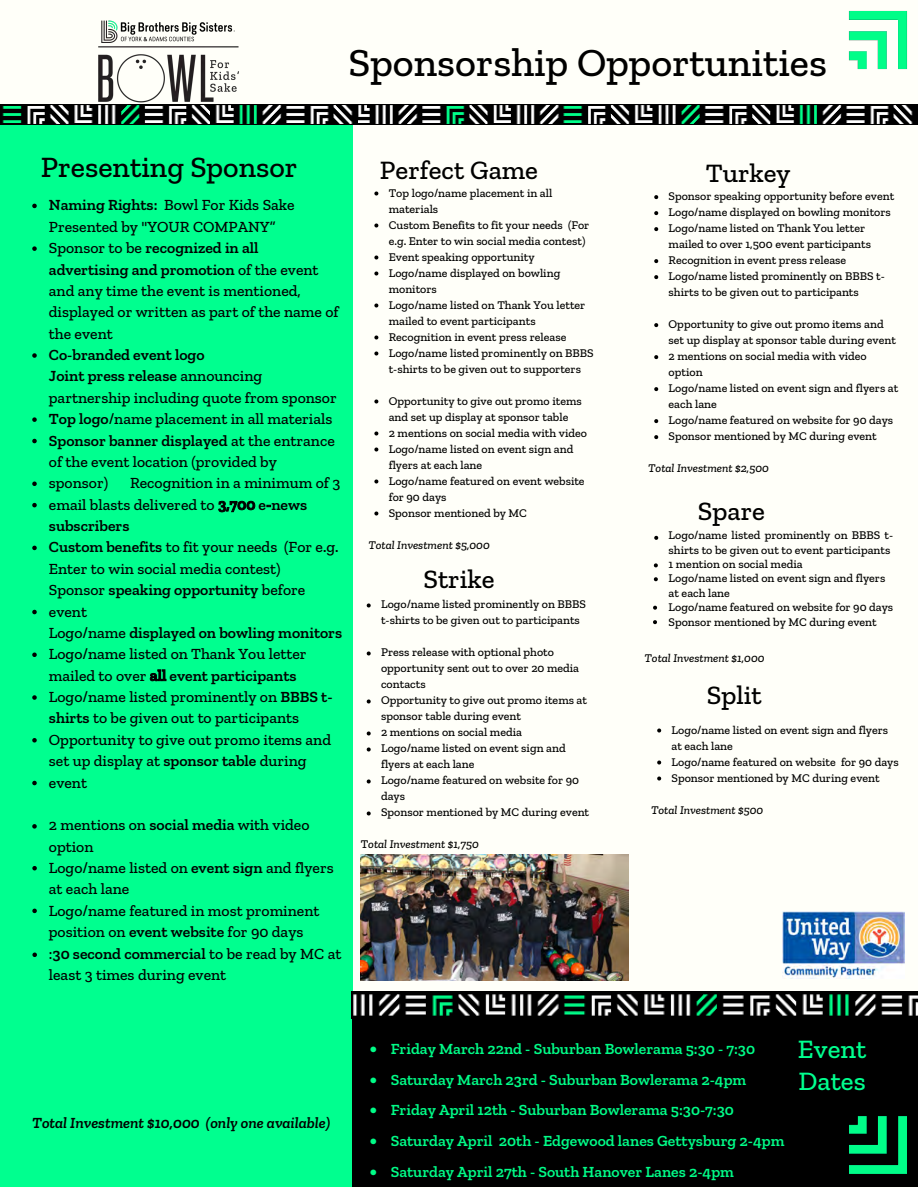
<style>
.page{position:relative;width:918px;height:1188px;background:#fffff9}
.page>*{position:absolute;margin:0;border:0;box-sizing:border-box;transform-origin:0 0}
.t1{font:500 40.5px "Zilla Slab";color:#000}
.t2{font:500 30px "Zilla Slab";color:#000}
.t3{font:500 27px "Zilla Slab";color:#000}
.t4{font:500 27px/32.4px "Zilla Slab";color:#00ff8f}
.t5{font:500 15.75px/21.3px "Zilla Slab";color:#000}
.t6{font:600 15.75px "Zilla Slab";color:#00fc87}
.t7{font:italic 600 15.75px "Zilla Slab";color:#000}
.t8{font:500 12px/16px "Zilla Slab";color:#000}
.t9{font:italic 500 12px "Zilla Slab";color:#000}
.s1{font-weight:600}
.s2{font-style:normal}
</style>
<div class="page">
<div style="left:0;top:116px;width:353px;height:1071px;background:#00ff8f"></div>
<div style="left:352px;top:1004px;width:566px;height:183px;background:#000"></div>
<img style="left:352px;top:991px;width:566px;height:25px">
<svg style="left:367px;top:603px;width:4px;height:4px"></svg>
<svg style="left:367px;top:651px;width:4px;height:4px"></svg>
<svg style="left:367px;top:699px;width:4px;height:4px"></svg>
<svg style="left:367px;top:731px;width:4px;height:4px"></svg>
<svg style="left:367px;top:747px;width:4px;height:4px"></svg>
<svg style="left:367px;top:779px;width:4px;height:4px"></svg>
<svg style="left:367px;top:811px;width:4px;height:4px"></svg>
<svg style="left:657px;top:729px;width:4px;height:4px"></svg>
<svg style="left:657px;top:761px;width:4px;height:4px"></svg>
<svg style="left:657px;top:777px;width:4px;height:4px"></svg>
<img style="left:357px;top:105px;width:561px;height:19px">
<img style="left:361px;top:855px;width:267px;height:126px">
<img style="left:86px;top:20px;width:164px;height:85px">
<img style="left:849px;top:1116px;width:58px;height:58px">
<svg style="left:32px;top:204px;width:5px;height:4px"></svg>
<svg style="left:32px;top:246px;width:5px;height:5px"></svg>
<svg style="left:32px;top:353px;width:5px;height:5px"></svg>
<svg style="left:32px;top:417px;width:5px;height:5px"></svg>
<svg style="left:32px;top:439px;width:5px;height:4px"></svg>
<svg style="left:32px;top:482px;width:5px;height:4px"></svg>
<svg style="left:32px;top:503px;width:5px;height:4px"></svg>
<svg style="left:32px;top:546px;width:5px;height:4px"></svg>
<svg style="left:32px;top:610px;width:5px;height:4px"></svg>
<svg style="left:32px;top:653px;width:5px;height:4px"></svg>
<svg style="left:32px;top:695px;width:5px;height:5px"></svg>
<svg style="left:32px;top:738px;width:5px;height:5px"></svg>
<svg style="left:32px;top:781px;width:5px;height:4px"></svg>
<svg style="left:32px;top:824px;width:5px;height:5px"></svg>
<svg style="left:32px;top:866px;width:5px;height:4px"></svg>
<svg style="left:32px;top:909px;width:5px;height:4px"></svg>
<svg style="left:32px;top:953px;width:5px;height:4px"></svg>
<svg style="left:374px;top:192px;width:4px;height:4px"></svg>
<svg style="left:374px;top:224px;width:4px;height:4px"></svg>
<svg style="left:374px;top:256px;width:4px;height:4px"></svg>
<svg style="left:374px;top:272px;width:4px;height:4px"></svg>
<svg style="left:374px;top:304px;width:4px;height:4px"></svg>
<svg style="left:374px;top:336px;width:4px;height:4px"></svg>
<svg style="left:374px;top:352px;width:4px;height:4px"></svg>
<svg style="left:374px;top:400px;width:4px;height:4px"></svg>
<svg style="left:374px;top:432px;width:4px;height:4px"></svg>
<svg style="left:374px;top:448px;width:4px;height:4px"></svg>
<svg style="left:374px;top:480px;width:4px;height:4px"></svg>
<svg style="left:374px;top:512px;width:4px;height:4px"></svg>
<svg style="left:654px;top:195px;width:4px;height:4px"></svg>
<svg style="left:654px;top:211px;width:4px;height:4px"></svg>
<svg style="left:654px;top:227px;width:4px;height:4px"></svg>
<svg style="left:654px;top:259px;width:4px;height:4px"></svg>
<svg style="left:654px;top:275px;width:4px;height:4px"></svg>
<svg style="left:654px;top:323px;width:4px;height:4px"></svg>
<svg style="left:654px;top:355px;width:4px;height:4px"></svg>
<svg style="left:654px;top:387px;width:4px;height:4px"></svg>
<svg style="left:654px;top:419px;width:4px;height:4px"></svg>
<svg style="left:654px;top:435px;width:4px;height:4px"></svg>
<svg style="left:654px;top:536px;width:4px;height:4px"></svg>
<svg style="left:653px;top:563px;width:5px;height:5px"></svg>
<svg style="left:654px;top:577px;width:4px;height:4px"></svg>
<svg style="left:653px;top:606px;width:4px;height:4px"></svg>
<svg style="left:653px;top:620px;width:4px;height:4px"></svg>
<img style="left:848px;top:11px;width:59px;height:59px">
<img style="left:0;top:105px;width:357px;height:19px">
<img style="left:783px;top:911px;width:121px;height:67px">
<p class="t1" style="left:349px;top:40px;width:480px">Sponsorship Opportunities</p>
<p class="t2" style="left:41px;top:151px;width:259px">Presenting Sponsor</p>
<p class="t3" style="left:380px;top:155px;width:160px">Perfect Game</p>
<p class="t3" style="left:706px;top:158px;width:86px">Turkey</p>
<p class="t8" style="left:389px;top:185px;width:206px">Top logo/name placement in all materials<br>Custom Benefits to fit your needs (For e.g. Enter to win social media contest)<br>Event speaking opportunity<br>Logo/name displayed on bowling monitors<br>Logo/name listed on Thank You letter mailed to event participants<br>Recognition in event press release<br>Logo/name listed prominently on BBBS t-shirts to be given out to supporters</p>
<p class="t8" style="left:389px;top:393px;width:200px">Opportunity to give out promo items and set up display at sponsor table<br>2 mentions on social media with video<br>Logo/name listed on event sign and flyers at each lane<br>Logo/name featured on event website for 90 days<br>Sponsor mentioned by MC</p>
<p class="t9" style="left:368px;top:538px;width:123px">Total Investment $5,000</p>
<p class="t8" style="left:669px;top:188px;width:227px">Sponsor speaking opportunity before event Logo/name displayed on bowling monitors Logo/name listed on Thank You letter mailed to over 1,500 event participants Recognition in event press release Logo/name listed prominently on BBBS t&shy;shirts to be given out to participants</p>
<p class="t8" style="left:669px;top:316px;width:231px">Opportunity to give out promo items and set up display at sponsor table during event<br>2 mentions on social media with video option<br>Logo/name listed on event sign and flyers at each lane<br>Logo/name featured on website for 90 days<br>Sponsor mentioned by MC during event</p>
<p class="t9" style="left:648px;top:461px;width:122px">Total Investment $2,500</p>
<p class="t5" style="left:49px;top:195px;width:291px"><span class="s1">Naming Rights:</span> Bowl For Kids Sake<br>Presented by "YOUR COMPANY”<br>Sponsor to be <span class="s1">recognized in all advertising and promotion</span> of the event and any time the event is mentioned, displayed or written as part of the name of the event<br><span class="s1">Co-branded event logo<br>Joint press release</span> announcing partnership including quote from sponsor<br><span class="s1">Top logo</span>/name placement in all materials<br><span class="s1">Sponsor banner displayed</span> at the entrance of the event location (provided by sponsor)</p>
<p class="t5" style="left:49px;top:472px;width:295px;text-indent:81px">Recognition in a minimum of 3 email blasts delivered to <span class="s1">3,700 e-news subscribers<br>Custom benefits</span> to fit your needs (For e.g.<br>Enter to win social media contest)<br>Sponsor <span class="s1">speaking opportunity</span> before event<br>Logo/name <span class="s1">displayed on bowling monitors<br></span>Logo/name listed on Thank You letter mailed to over <span class="s1">all event participants<br></span>Logo/name listed prominently on <span class="s1">BBBS t&shy;shirts</span> to be given out to participants<br>Opportunity to give out promo items and set up display at <span class="s1">sponsor table</span> during event</p>
<p class="t5" style="left:49px;top:814px;width:294px">2 mentions on <span class="s1">social media</span> with video option<br>Logo/name listed on <span class="s1">event sign</span> and flyers at each lane<br>Logo/name featured in most prominent position on <span class="s1">event website</span> for 90 days<br>:<span class="s1">30 second commercial</span> to be read by MC at least 3 times during event</p>
<p class="t3" style="left:698px;top:496px;width:69px">Spare</p>
<p class="t8" style="left:669px;top:528px;width:226px;line-height:14.4px">Logo/name listed prominently on BBBS t&shy;shirts to be given out to event participants 1 mention on social media<br>Logo/name listed on event sign and flyers at each lane<br>Logo/name featured on website for 90 days Sponsor mentioned by MC during event</p>
<p class="t9" style="left:645px;top:652px;width:122px">Total Investment $1,000</p>
<p class="t3" style="left:423px;top:564px;width:73px">Strike</p>
<p class="t8" style="left:381px;top:597px;width:206px">Logo/name listed prominently on BBBS t-shirts to be given out to participants</p>
<p class="t8" style="left:381px;top:645px;width:210px">Press release with optional photo opportunity sent out to over 20 media contacts<br>Opportunity to give out promo items at sponsor table during event<br>2 mentions on social media<br>Logo/name listed on event sign and flyers at each lane<br>Logo/name featured on website for 90 days<br>Sponsor mentioned by MC during event</p>
<p class="t9" style="left:361px;top:838px;width:120px"><span class="s2">T</span>otal Investment $1,750</p>
<p class="t3" style="left:707px;top:680px;width:56px">Split</p>
<p class="t8" style="left:672px;top:722px;width:218px">Logo/name listed on event sign and flyers at each lane</p>
<p class="t8" style="left:672px;top:754px;width:229px">Logo/name featured on website for 90 days</p>
<p class="t8" style="left:672px;top:770px;width:210px">Sponsor mentioned by MC during event</p>
<p class="t9" style="left:651px;top:803px;width:114px">Total Investment $500</p>
<p class="t7" style="left:32px;top:1114px;width:299px">Total Investment $10,000 (only one available)</p>
<h3 class="t6" style="left:370px;top:1040px;width:387px">• Friday March 22nd - Suburban Bowlerama 5:30 - 7:30</h3>
<h3 class="t6" style="left:370px;top:1071px;width:378px">• Saturday March 23rd - Suburban Bowlerama 2-4pm</h3>
<h3 class="t6" style="left:370px;top:1101px;width:366px">• Friday April 12th - Suburban Bowlerama 5:30-7:30</h3>
<h3 class="t6" style="left:370px;top:1132px;width:416px">• Saturday April 20th - Edgewood lanes Gettysburg 2-4pm</h3>
<h3 class="t6" style="left:370px;top:1163px;width:366px">• Saturday April 27th - South Hanover Lanes 2-4pm</h3>
<p class="t4" style="left:798px;top:1033px;width:70px">Event<br>Dates</p>
</div>
